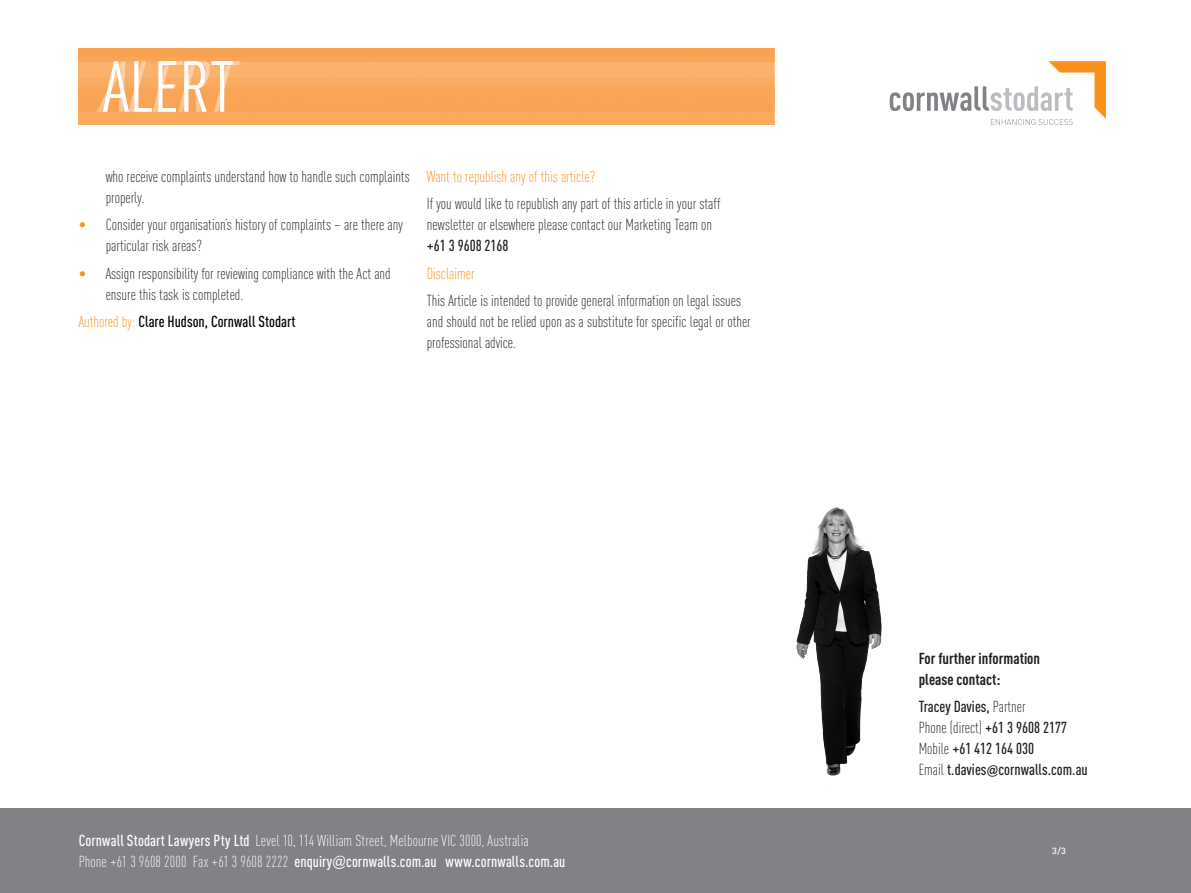
<style>
.page{position:relative;width:1191px;height:893px;background:#fff}
.page>*{position:absolute;margin:0;border:0;box-sizing:border-box;transform-origin:0 0}
._1__main_text{font:300 15.75px/21px "DIN Cond";color:#231f20}
._1__bullet{font:300 15.75px/21px "DIN Cond";color:#231f20}
.t1{font:300 15.75px/21px "DIN Cond";letter-spacing:.01em;color:#fff}
._1__main_text-2{font:500 15.75px "DIN Cond";color:#231f20}
.Disclaimer_Heading{font:300 15.75px "DIN Cond";color:#f6911e}
.Disclaimer_Heading-2{font:500 15.75px "DIN Cond";color:#010000}
._1__main_text-3{font:700 15.75px/21px "DIN Cond";color:#231f20}
.t2{font:500 9px "DIN";color:#fff}
.s1{color:#f6911e}
.s2{font-weight:300;color:#f6911e}
.s3{font-weight:500}
.s4{font-family:"Akzidenz Grotesk Std";font-weight:400}
.s5{font-weight:300}
.s6{font-family:"Akzidenz Grotesk Std";font-size:13.5px}
</style>
<div class="page">
<div style="left:0;top:808px;width:1191px;height:85px;background:#808285"></div>
<svg style="left:889px;top:61px;width:217px;height:64px"></svg>
<img style="left:796px;top:507px;width:86px;height:269px">
<img style="left:79px;top:49px;width:695px;height:76px">
<svg style="left:97px;top:61px;width:143px;height:51px"></svg>
<p class="_1__bullet" style="left:106px;top:166px;width:305px">who receive complaints understand how to handle such complaints properly.</p>
<p class="_1__bullet" style="left:106px;top:214px;width:299px;text-indent:-27px"><span class="s1">•</span> Consider your organisation’s history of complaints – are there any particular risk areas?</p>
<p class="_1__bullet" style="left:106px;top:263px;width:286px;text-indent:-27px"><span class="s1">•</span> Assign responsibility for reviewing compliance with the Act and ensure this task is completed.</p>
<p class="Disclaimer_Heading-2" style="left:79px;top:312px;width:218px"><span class="s2">Authored by:</span> Clare Hudson, Cornwall Stodart</p>
<p class="Disclaimer_Heading" style="left:427px;top:168px;width:170px">Want to republish any of this article?</p>
<p class="_1__main_text" style="left:427px;top:193px;width:295px">If you would like to republish any part of this article in your staff newsletter or elsewhere please contact our Marketing Team on <span class="s3">+61 3 9608 2168</span></p>
<p class="Disclaimer_Heading" style="left:427px;top:264px;width:49px">Disclaimer</p>
<p class="_1__main_text" style="left:427px;top:290px;width:325px">This Article is intended to provide general information on legal issues and should not be relied upon as a substitute for specific legal or other professional advice.</p>
<p class="t1" style="left:79px;top:830px;width:488px"><span class="s3">Cornwall Stodart Lawyers Pty Ltd</span> Level 10, 114 William Street, Melbourne VIC 3000, Australia<br>Phone +61 3 9608 2000 Fax +61 3 9608 2222 <span class="s3">enquiry</span><span class="s4">@</span><span class="s3">cornwalls.com.au www.cornwalls.com.au</span></p>
<p class="_1__main_text-3" style="left:918px;top:647px;width:123px">For further information please contact:</p>
<p class="_1__main_text-2" style="left:918px;top:697px;width:108px">Tracey Davies, <span class="s5">Partner</span></p>
<p class="_1__main_text" style="left:918px;top:717px;width:150px">Phone (direct) <span class="s3">+61 3 9608 2177</span></p>
<p class="_1__main_text-2" style="left:918px;top:739px;width:117px"><span class="s5">Mobile</span> +61 412 164 030</p>
<p class="_1__main_text-2" style="left:918px;top:760px;width:171px"><span class="s5">Email</span> t.davies<span class="s6">@</span>cornwalls.com.au</p>
<p class="t2" style="left:1052px;top:845px;width:15px">3/3</p>
</div>
